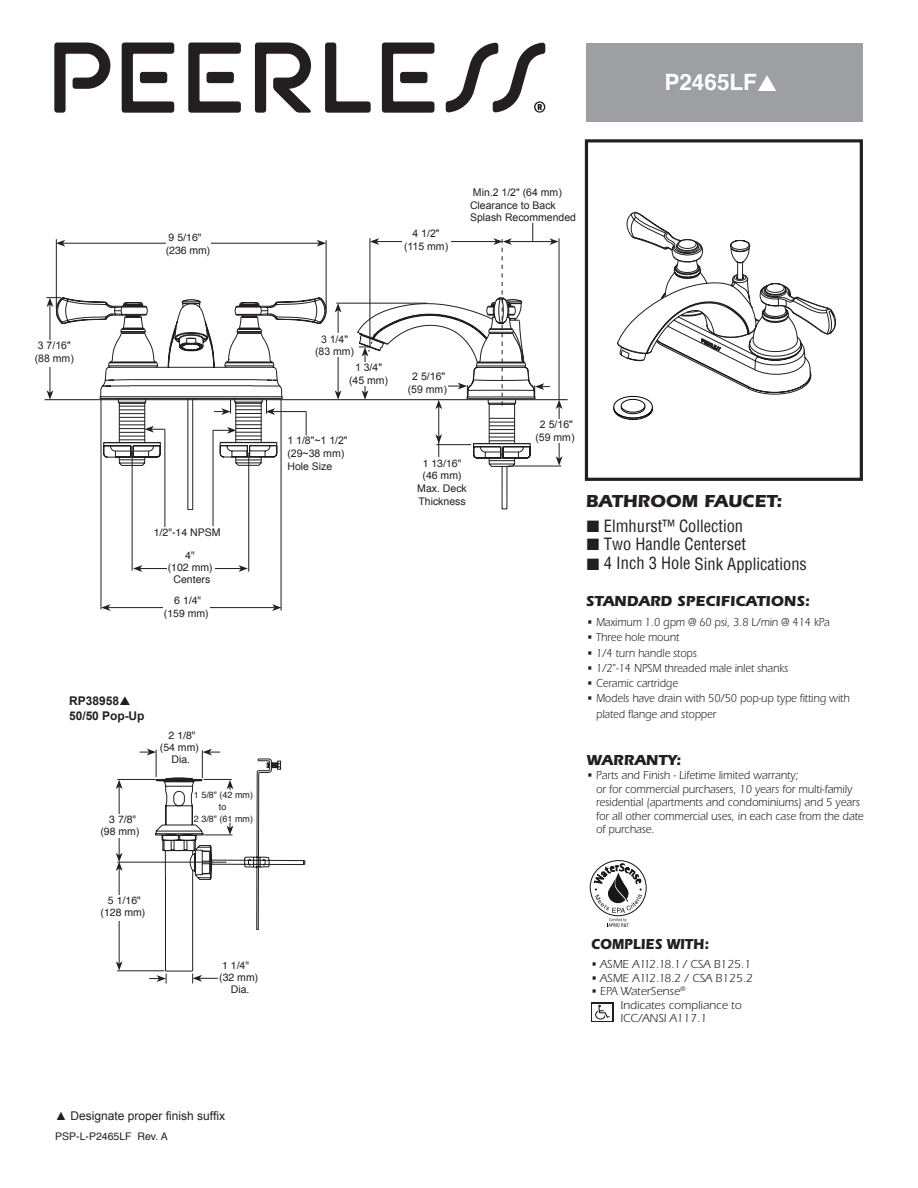
<style>
.page{position:relative;width:918px;height:1188px;background:#fff}
.page>*{position:absolute;margin:0;border:0;box-sizing:border-box;transform-origin:0 0}
.t1{font:700 22.5px "Helvetica";color:#fff}
.t2{font:700 18px "Itc Eras";color:#231f20}
.t3{font:condensed 16.5px "Helvetica";color:#231f20}
.t4{font:700 15px "Itc Eras";color:#231f20}
.t5{font:700 15px "Itc Eras";color:#231f20;scale:.9 1}
.t6{font:12px/13.5px "Itc Eras";color:#231f20;scale:.9 1}
.t7{font:12px/13.5px "Itc Eras";color:#231f20;scale:.92 1}
.t8{font:12px "Arial";color:#231f20}
.t9{font:700 12px/14.4px "Arial";color:#231f20}
.t10{font:10.5px/12px "Helvetica";color:#231f20;text-align:center}
.t11{font:10.5px/12.6px "Arial";color:#231f20;text-align:center}
.t12{font:9px/12px "Helvetica";color:#231f20;text-align:center}
</style>
<div class="page">
<div style="left:585px;top:139px;width:278px;height:342px;border:3px solid #231f20"></div>
<div style="left:586px;top:43px;width:277px;height:79px;background:#9d9fa2"></div>
<hr style="left:45px;top:399px;width:523px;height:1px;background:#231f20">
<svg style="left:54px;top:43px;width:57px;height:70px"></svg>
<svg style="left:122px;top:43px;width:52px;height:70px"></svg>
<div style="left:140px;top:72px;width:27px;height:11px;background:#231f20;border-radius:3px"></div>
<svg style="left:188px;top:43px;width:53px;height:70px"></svg>
<div style="left:207px;top:72px;width:27px;height:11px;background:#231f20;border-radius:3px"></div>
<svg style="left:382px;top:43px;width:52px;height:70px"></svg>
<div style="left:400px;top:72px;width:27px;height:11px;background:#231f20;border-radius:3px"></div>
<svg style="left:325px;top:43px;width:46px;height:70px"></svg>
<svg style="left:255px;top:43px;width:56px;height:70px"></svg>
<svg style="left:446px;top:43px;width:99px;height:70px"></svg>
<svg style="left:613px;top:212px;width:223px;height:208px"></svg>
<hr style="left:132px;top:451px;width:1px;height:120px;background:#231f20">
<hr style="left:248px;top:454px;width:1px;height:118px;background:#231f20">
<hr style="left:140px;top:568px;width:101px;height:1px;background:#231f20">
<svg style="left:133px;top:565px;width:9px;height:7px"></svg>
<svg style="left:239px;top:565px;width:9px;height:7px"></svg>
<div style="left:168px;top:550px;width:47px;height:37px;background:#fff"></div>
<hr style="left:101px;top:399px;width:1px;height:211px;background:#231f20">
<hr style="left:281px;top:400px;width:1px;height:211px;background:#231f20">
<hr style="left:108px;top:607px;width:167px;height:1px;background:#231f20">
<svg style="left:101px;top:604px;width:10px;height:7px"></svg>
<svg style="left:272px;top:604px;width:9px;height:7px"></svg>
<div style="left:163px;top:595px;width:46px;height:27px;background:#fff"></div>
<hr style="left:165px;top:429px;width:1px;height:98px;background:#231f20">
<hr style="left:213px;top:430px;width:1px;height:96px;background:#231f20">
<hr style="left:117px;top:779px;width:39px;height:1px;background:#231f20">
<hr style="left:117px;top:862px;width:109px;height:1px;background:#231f20">
<hr style="left:119px;top:787px;width:1px;height:68px;background:#231f20">
<svg style="left:116px;top:780px;width:7px;height:9px"></svg>
<div style="left:100px;top:814px;width:41px;height:24px;background:#fff"></div>
<hr style="left:117px;top:970px;width:47px;height:1px;background:#231f20">
<hr style="left:119px;top:868px;width:1px;height:96px;background:#231f20">
<svg style="left:116px;top:853px;width:7px;height:18px"></svg>
<svg style="left:116px;top:961px;width:7px;height:10px"></svg>
<div style="left:99px;top:895px;width:48px;height:25px;background:#fff"></div>
<svg style="left:140px;top:749px;width:165px;height:234px"></svg>
<div style="left:194px;top:790px;width:62px;height:33px;background:#fff"></div>
<svg style="left:46px;top:223px;width:517px;height:287px"></svg>
<div style="left:344px;top:362px;width:49px;height:24px;background:#fff"></div>
<hr style="left:559px;top:238px;width:1px;height:162px;background:#231f20">
<svg style="left:591px;top:1002px;width:23px;height:20px"></svg>
<div style="left:593px;top:1004px;width:19px;height:17px;background:#fff"></div>
<svg style="left:595px;top:1010px;width:11px;height:10px"></svg>
<svg style="left:598px;top:1004px;width:12px;height:14px"></svg>
<svg style="left:590px;top:860px;width:56px;height:67px"></svg>
<h1 class="t1" style="left:664px;top:64px;width:114px">P2465LF▲</h1>
<p class="t10" style="left:166px;top:231px;width:46px;line-height:12.6px;text-align:left">9 5/16" (236 mm)</p>
<p class="t11" style="left:404px;top:227px;width:46px">4 1/2" (115 mm)</p>
<p class="t11" style="left:470px;top:186px;width:108px;text-align:left">Min.2 1/2" (64 mm)<br>Clearance to Back<br>Splash Recommended</p>
<p class="t11" style="left:35px;top:339px;width:41px;text-align:left">3 7/16" (88 mm)</p>
<p class="t10" style="left:154px;top:527px;width:68px">1/2"-14 NPSM</p>
<p class="t10" style="left:168px;top:550px;width:46px">4"<br>(102 mm)<br>Centers</p>
<p class="t10" style="left:164px;top:595px;width:46px;line-height:12.6px">6 1/4" (159 mm)</p>
<p class="t11" style="left:315px;top:333px;width:41px">3 1/4" (83 mm)</p>
<p class="t11" style="left:349px;top:361px;width:41px">1 3/4" (45 mm)</p>
<p class="t11" style="left:287px;top:435px;width:62px;text-align:left">1 1/8"~1 1/2" (29~38 mm)<br>Hole Size</p>
<p class="t11" style="left:408px;top:370px;width:41px">2 5/16" (59 mm)</p>
<p class="t10" style="left:417px;top:457px;width:51px;line-height:12.6px">1 13/16" (46 mm)<br>Max. Deck<br>Thickness</p>
<p class="t9" style="left:69px;top:694px;width:77px">RP38958<br>50/50 Pop-Up</p>
<p class="t10" style="left:100px;top:814px;width:41px">3 7/8" (98 mm)</p>
<p class="t10" style="left:160px;top:730px;width:41px">2 1/8" (54 mm)<br>Dia.</p>
<p class="t12" style="left:194px;top:789px;width:61px">1 5/8" (42 mm) to<br>2 3/8" (61 mm)</p>
<p class="t10" style="left:101px;top:895px;width:46px">5 1/16" (128 mm)</p>
<p class="t10" style="left:219px;top:960px;width:41px">1 1/4" (32 mm)<br>Dia.</p>
<p class="t11" style="left:535px;top:418px;width:41px">2 5/16" (59 mm)</p>
<h2 class="t2" style="left:586px;top:491px;width:198px">BATHROOM FAUCET:</h2>
<h3 class="t3" style="left:587px;top:515px;width:158px">■ Elmhurst™ Collection</h3>
<h3 class="t3" style="left:587px;top:533px;width:161px">■ Two Handle Centerset</h3>
<h3 class="t3" style="left:587px;top:553px;width:222px">■ 4 Inch 3 Hole Sink Applications</h3>
<p class="t4" style="left:586px;top:592px;width:226px">STANDARD SPECIFICATIONS:</p>
<p class="t6" style="left:587px;top:616px;width:271px">• Maximum 1.0 gpm @ 60 psi, 3.8 L/min @ 414 kPa</p>
<p class="t6" style="left:587px;top:631px;width:104px">• Three hole mount</p>
<p class="t6" style="left:587px;top:646px;width:124px">• 1/4 turn handle stops</p>
<p class="t6" style="left:587px;top:661px;width:225px">• 1/2"-14 NPSM threaded male inlet shanks</p>
<p class="t6" style="left:587px;top:677px;width:103px">• Ceramic cartridge</p>
<p class="t6" style="left:596px;top:691px;width:283px;line-height:15.3px;text-indent:-9px">• Models have drain with 50/50 pop-up type fitting with plated flange and stopper</p>
<p class="t4" style="left:587px;top:751px;width:96px">WARRANTY:</p>
<p class="t7" style="left:596px;top:769px;width:292px;text-indent:-9px">• Parts and Finish - Lifetime limited warranty;<br>or for commercial purchasers, 10 years for multi-family residential (apartments and condominiums) and 5 years for all other commercial uses, in each case from the date of purchase.</p>
<p class="t5" style="left:591px;top:935px;width:132px">COMPLIES WITH:</p>
<p class="t6" style="left:591px;top:958px;width:179px">• ASME A112.18.1 / CSA B125.1</p>
<p class="t6" style="left:591px;top:971px;width:181px">• ASME A112.18.2 / CSA B125.2</p>
<p class="t6" style="left:620px;top:985px;width:136px;text-indent:-29px">• EPA WaterSense<sup>®<br></sup>Indicates compliance to<br>ICC/ANSI A117.1</p>
<p class="t8" style="left:55px;top:1108px;width:171px">▲ Designate proper finish suffix</p>
<p class="t10" style="left:55px;top:1131px;width:114px">PSP-L-P2465LF Rev. A</p>
</div>
